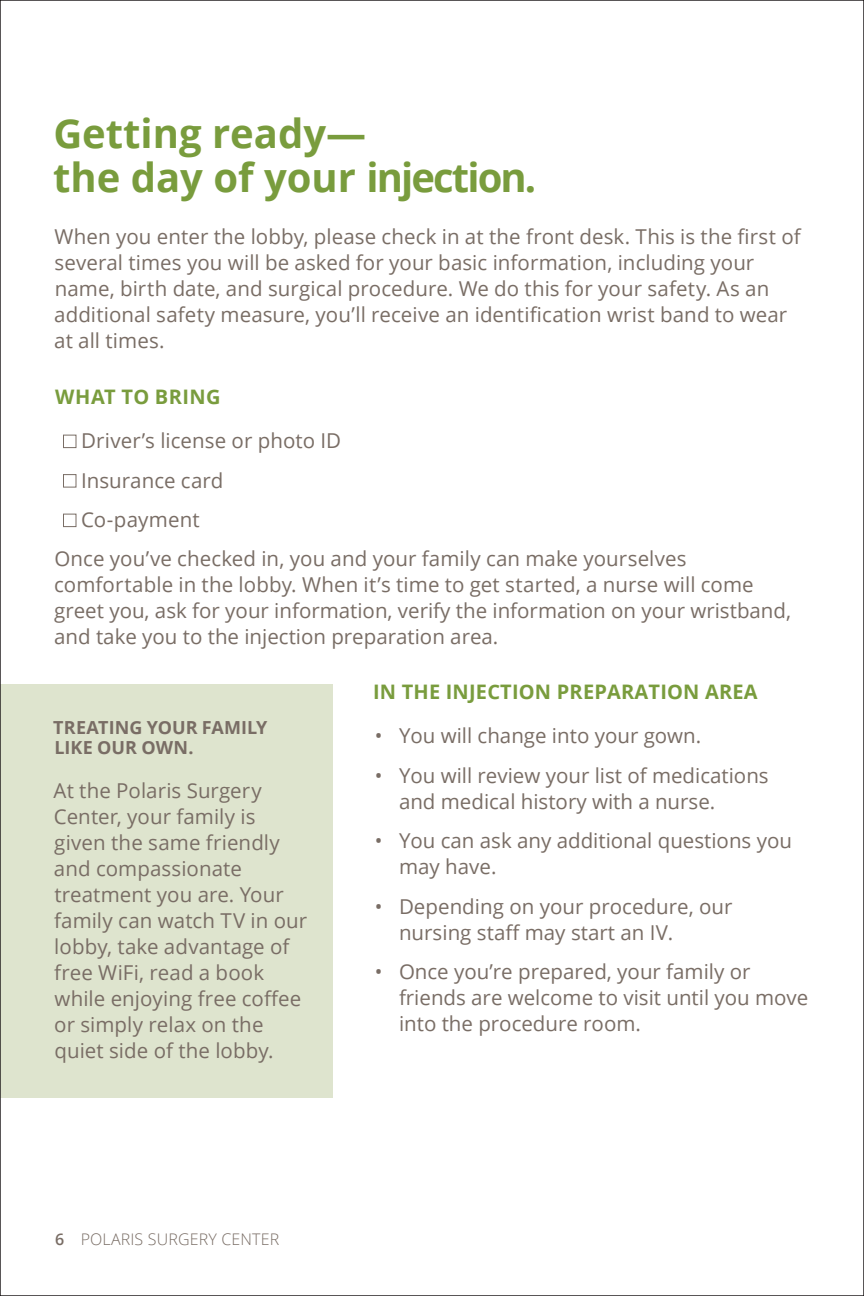
<style>
.page{position:relative;width:864px;height:1296px;background:#fff}
.page>*{position:absolute;margin:0;border:0;box-sizing:border-box;transform-origin:0 0}
.subhead_1{font:700 40px/44px "Open Sans";color:#799c3d}
.body_2{font:20.4px/26px "Open Sans";letter-spacing:.005em;color:#796d65}
.checklist{font:20.4px/26px "Open Sans";color:#796d65}
.subhead_1-2{font:20.4px/26px "Open Sans";letter-spacing:.005em;color:#796d65}
.subhead_1-3{font:700 20px "Open Sans";letter-spacing:.01em;color:#799c3d}
.subhead_2{font:700 18px/20px "Open Sans";color:#796d65}
.t1{font:300 16px "Open Sans";letter-spacing:.01em;color:#796d65}
.s1{font-weight:600}
</style>
<div class="page">
<div style="left:0;top:684px;width:333px;height:414px;background:#dee4ce"></div>
<div style="left:63px;top:435px;width:13px;height:13px;border:1px solid #796d65"></div>
<div style="left:63px;top:474px;width:13px;height:14px;border:1px solid #796d65"></div>
<div style="left:63px;top:514px;width:13px;height:13px;border:1px solid #796d65"></div>
<p class="subhead_1" style="left:53px;top:110px;width:485px">Getting ready—<br>the day of your injection.</p>
<p class="subhead_1-2" style="left:54px;top:224px;width:748px">When you enter the lobby, please check in at the front desk. This is the first of several times you will be asked for your basic information, including your name, birth date, and surgical procedure. We do this for your safety. As an additional safety measure, you’ll receive an identification wrist band to wear at all times.</p>
<p class="subhead_1-3" style="left:55px;top:383px;width:167px">WHAT TO BRING</p>
<p class="checklist" style="left:81px;top:427px;width:262px">Driver’s license or photo ID</p>
<p class="checklist" style="left:81px;top:467px;width:144px">Insurance card</p>
<p class="checklist" style="left:81px;top:506px;width:120px">Co-payment</p>
<p class="body_2" style="left:54px;top:546px;width:738px">Once you’ve checked in, you and your family can make yourselves comfortable in the lobby. When it’s time to get started, a nurse will come greet you, ask for your information, verify the information on your wristband, and take you to the injection preparation area.</p>
<p class="subhead_1-3" style="left:373px;top:678px;width:386px">IN THE INJECTION PREPARATION AREA</p>
<p class="checklist" style="left:375px;top:722px;width:328px">• You will change into your gown.</p>
<p class="checklist" style="left:399px;top:762px;width:371px;text-indent:-24px">• You will review your list of medications and medical history with a nurse.</p>
<p class="checklist" style="left:399px;top:827px;width:395px;text-indent:-24px">• You can ask any additional questions you may have.</p>
<p class="checklist" style="left:399px;top:893px;width:335px;text-indent:-24px">• Depending on your procedure, our nursing staff may start an IV.</p>
<p class="checklist" style="left:399px;top:958px;width:411px;text-indent:-24px">• Once you’re prepared, your family or friends are welcome to visit until you move into the procedure room.</p>
<p class="subhead_2" style="left:53px;top:717px;width:216px">TREATING YOUR FAMILY<br>LIKE OUR OWN.</p>
<p class="body_2" style="left:54px;top:777px;width:255px">At the Polaris Surgery<br>Center, your family is given the same friendly and compassionate treatment you are. Your family can watch TV in our lobby, take advantage of free WiFi, read a book while enjoying free coffee or simply relax on the quiet side of the lobby.</p>
<p class="t1" style="left:55px;top:1228px;width:225px"><span class="s1">6</span> POLARIS SURGERY CENTER</p>
</div>
